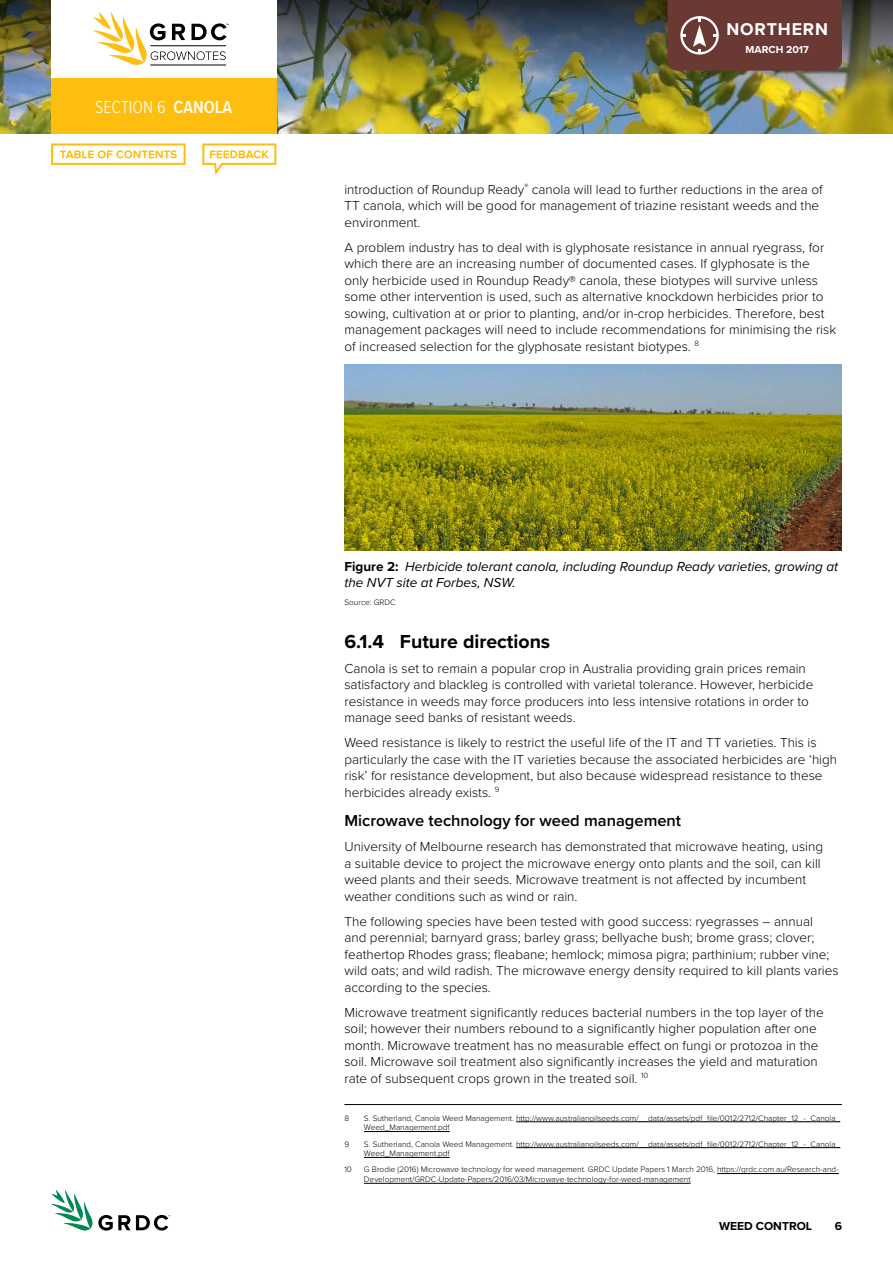
<style>
.page{position:relative;width:893px;height:1263px;background:#fff}
.page>*{position:absolute;margin:0;border:0;box-sizing:border-box;transform-origin:0 0}
.t1{font:700 19.5px "Proxima Nova";color:#000}
.t2{font:300 18px "Proxima Nova Cond";color:#fff}
.t3{font:700 17.7px "Proxima Nova";letter-spacing:.05em;color:#fff}
.t4{font:600 16.5px "Proxima Nova";color:#000}
.t5{font:300 13.5px/16.5px "Proxima Nova";color:#000}
.t6{font:italic 13.5px/16.5px "Proxima Nova";color:#000}
.t7{font:700 12px "Proxima Nova";color:#000}
.t8{font:700 10.5px "Proxima Nova";color:#fff}
.t9{font:300 8.25px/9.8px "Proxima Nova";color:#000}
.s1{font-weight:600}
.s2{font-weight:700;font-style:normal}
</style>
<div class="page">
<img style="left:0;top:117px;width:893px;height:16px">
<img style="left:0;top:0;width:893px;height:117px">
<svg style="left:51px;top:1190px;width:119px;height:41px"></svg>
<div style="left:51px;top:0;width:225px;height:81px;background:#fff"></div>
<div style="left:51px;top:78px;width:225px;height:55px;background:#febe10"></div>
<div style="left:668px;top:0;width:174px;height:71px;background:#6b3934"></div>
<hr style="left:150px;top:65px;width:76px;height:1px;background:#000">
<svg style="left:93px;top:12px;width:136px;height:53px"></svg>
<img style="left:344px;top:364px;width:498px;height:187px">
<hr style="left:344px;top:1104px;width:498px;height:1px;background:#000">
<hr style="left:516px;top:1121px;width:324px;height:1px;background:#000">
<hr style="left:364px;top:1131px;width:86px;height:1px;background:#000">
<hr style="left:516px;top:1147px;width:324px;height:1px;background:#000">
<hr style="left:364px;top:1157px;width:86px;height:1px;background:#000">
<hr style="left:717px;top:1173px;width:122px;height:1px;background:#000">
<hr style="left:364px;top:1183px;width:327px;height:1px;background:#000">
<svg style="left:51px;top:143px;width:135px;height:22px"></svg>
<svg style="left:202px;top:143px;width:74px;height:32px"></svg>
<h2 class="t2" style="left:95px;top:94px;width:90px">SECTION 6 <span class="s1">CANOLA</span></h2>
<h3 class="t3" style="left:726px;top:19px;width:103px">NORTHERN</h3>
<p class="t8" style="left:746px;top:41px;width:65px">March 2017</p>
<p class="t5" style="left:344px;top:180px;width:480px">introduction of Roundup Ready<sup>®</sup> canola will lead to further reductions in the area of<br>TT canola, which will be good for management of triazine resistant weeds and the environment.</p>
<p class="t5" style="left:344px;top:238px;width:493px">A problem industry has to deal with is glyphosate resistance in annual ryegrass, for which there are an increasing number of documented cases. If glyphosate is the only herbicide used in Roundup Ready® canola, these biotypes will survive unless some other intervention is used, such as alternative knockdown herbicides prior to sowing, cultivation at or prior to planting, and/or in-crop herbicides. Therefore, best management packages will need to include recommendations for minimising the risk of increased selection for the glyphosate resistant biotypes. <sup>8</sup></p>
<p class="t6" style="left:344px;top:557px;width:495px"><span class="s2">Figure 2:</span> Herbicide tolerant canola, including Roundup Ready varieties, growing at the NVT site at Forbes, NSW.</p>
<p class="t9" style="left:344px;top:597px;width:53px">Source: GRDC</p>
<h1 class="t1" style="left:344px;top:627px;width:207px">6.1.4 Future directions</h1>
<p class="t5" style="left:344px;top:659px;width:470px">Canola is set to remain a popular crop in Australia providing grain prices remain satisfactory and blackleg is controlled with varietal tolerance. However, herbicide resistance in weeds may force producers into less intensive rotations in order to manage seed banks of resistant weeds.</p>
<p class="t5" style="left:344px;top:734px;width:494px">Weed resistance is likely to restrict the useful life of the IT and TT varieties. This is particularly the case with the IT varieties because the associated herbicides are ‘high risk’ for resistance development, but also because widespread resistance to these herbicides already exists. <sup>9</sup></p>
<p class="t4" style="left:344px;top:808px;width:338px">Microwave technology for weed management</p>
<p class="t5" style="left:344px;top:838px;width:480px">University of Melbourne research has demonstrated that microwave heating, using a suitable device to project the microwave energy onto plants and the soil, can kill weed plants and their seeds. Microwave treatment is not affected by incumbent weather conditions such as wind or rain.</p>
<p class="t5" style="left:344px;top:912px;width:496px">The following species have been tested with good success: ryegrasses – annual<br>and perennial; barnyard grass; barley grass; bellyache bush; brome grass; clover; feathertop Rhodes grass; fleabane; hemlock; mimosa pigra; parthinium; rubber vine; wild oats; and wild radish. The microwave energy density required to kill plants varies according to the species.</p>
<p class="t5" style="left:344px;top:1003px;width:481px">Microwave treatment significantly reduces bacterial numbers in the top layer of the soil; however their numbers rebound to a significantly higher population after one month. Microwave treatment has no measurable effect on fungi or protozoa in the soil. Microwave soil treatment also significantly increases the yield and maturation rate of subsequent crops grown in the treated soil. <sup>10</sup></p>
<p class="t9" style="left:344px;top:1112px;width:6px">8</p>
<p class="t9" style="left:364px;top:1112px;width:478px">S. Sutherland, Canola Weed Management. http://www.australianoilseeds.com/__data/assets/pdf_file/0012/2712/Chapter_12_-_Canola_<br>Weed_Management.pdf</p>
<p class="t9" style="left:344px;top:1138px;width:6px">9</p>
<p class="t9" style="left:364px;top:1138px;width:478px">S. Sutherland, Canola Weed Management. http://www.australianoilseeds.com/__data/assets/pdf_file/0012/2712/Chapter_12_-_Canola_<br>Weed_Management.pdf</p>
<p class="t9" style="left:344px;top:1164px;width:9px">10</p>
<p class="t9" style="left:364px;top:1164px;width:476px">G Brodie (2016) Microwave technology for weed management. GRDC Update Papers 1 March 2016, https://grdc.com.au/Research-and-<br>Development/GRDC-Update-Papers/2016/03/Microwave-technology-for-weed-management</p>
<p class="t7" style="left:719px;top:1217px;width:95px">Weed control</p>
<p class="t7" style="left:835px;top:1217px;width:9px">6</p>
</div>
